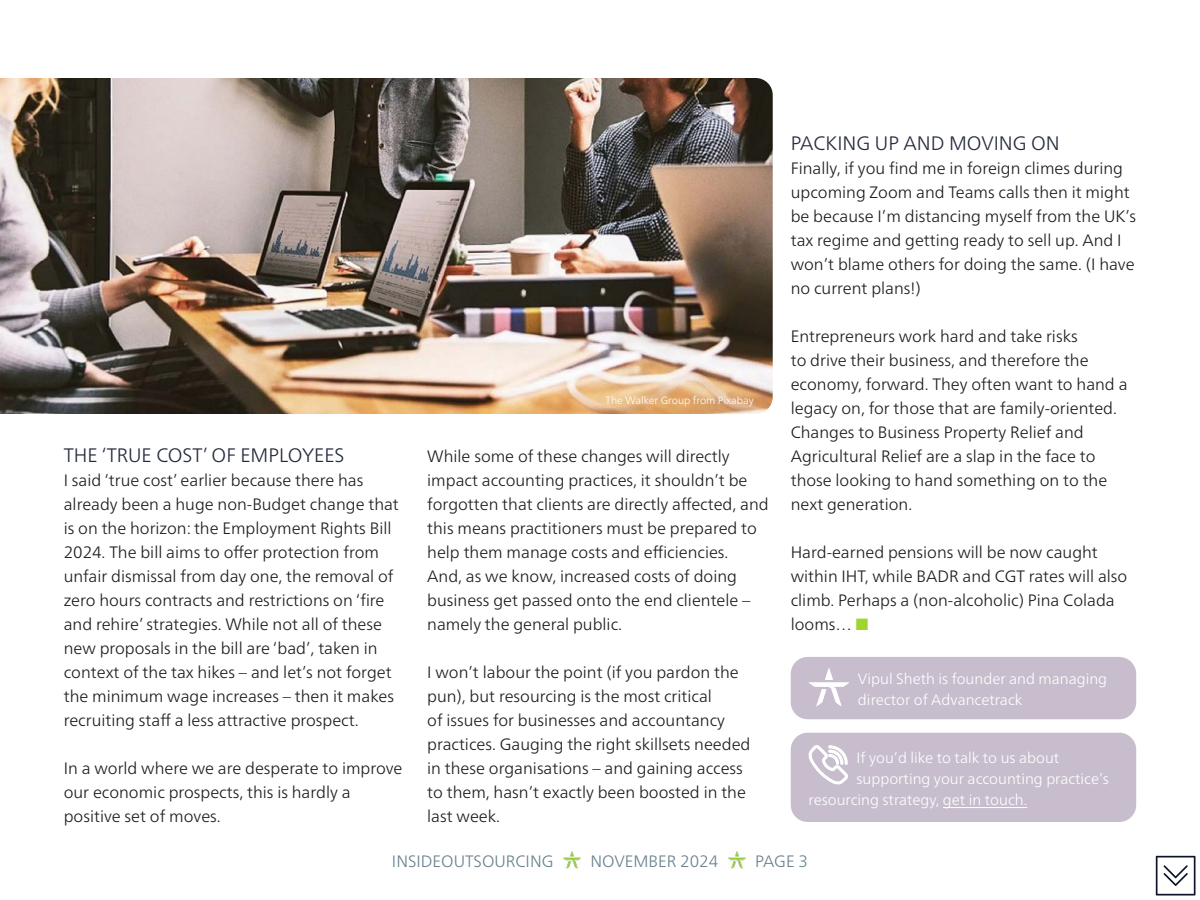
<style>
.page{position:relative;width:1200px;height:900px;background:#fff}
.page>*{position:absolute;margin:0;border:0;box-sizing:border-box;transform-origin:0 0}
.t1{font:300 19.5px "Frutiger Neue LTW1 G";color:#242a3d}
.t2{font:300 16.5px/24px "Frutiger Neue LTW1 G";color:#1a1a1a}
.t3{font:300 16.5px "Frutiger Neue LTW1 G";color:#68818d}
.t4{font:300 15px/21px "Frutiger Neue LTW1 G";color:#fff}
.t5{font:300 10.5px "Frutiger Neue LTW1 G";color:#fff}
.s1{color:#a0d62b}
</style>
<div class="page">
<img style="left:564px;top:852px;width:17px;height:16px">
<img style="left:728px;top:852px;width:17px;height:16px">
<svg style="left:1156px;top:856px;width:39px;height:39px"></svg>
<img style="left:0;top:78px;width:773px;height:336px">
<div style="left:791px;top:657px;width:345px;height:62px;background:#c7bdcc;border-radius:17px"></div>
<svg style="left:809px;top:668px;width:40px;height:38px"></svg>
<div style="left:791px;top:733px;width:345px;height:89px;background:#c7bdcc;border-radius:17px"></div>
<hr style="left:943px;top:807px;width:84px;height:1px;background:#fff">
<svg style="left:808px;top:732px;width:41px;height:53px"></svg>
<p class="t1" style="left:64px;top:443px;width:282px">THE ‘TRUE COST’ OF EMPLOYEES</p>
<p class="t2" style="left:64px;top:468px;width:337px">I said ‘true cost’ earlier because there has already been a huge non-Budget change that is on the horizon: the Employment Rights Bill 2024. The bill aims to offer protection from unfair dismissal from day one, the removal of zero hours contracts and restrictions on ‘fire and rehire’ strategies. While not all of these new proposals in the bill are ‘bad’, taken in context of the tax hikes – and let’s not forget the minimum wage increases – then it makes recruiting staff a less attractive prospect.</p>
<p class="t2" style="left:64px;top:756px;width:340px">In a world where we are desperate to improve our economic prospects, this is hardly a positive set of moves.</p>
<p class="t5" style="left:606px;top:394px;width:150px">The Walker Group from Pixabay</p>
<p class="t2" style="left:427px;top:444px;width:343px">While some of these changes will directly impact accounting practices, it shouldn’t be forgotten that clients are directly affected, and this means practitioners must be prepared to help them manage costs and efficiencies.<br>And, as we know, increased costs of doing business get passed onto the end clientele – namely the general public.</p>
<p class="t2" style="left:427px;top:660px;width:325px">I won’t labour the point (if you pardon the pun), but resourcing is the most critical<br>of issues for businesses and accountancy practices. Gauging the right skillsets needed in these organisations – and gaining access to them, hasn’t exactly been boosted in the last week.</p>
<p class="t1" style="left:791px;top:131px;width:271px">PACKING UP AND MOVING ON</p>
<p class="t2" style="left:791px;top:156px;width:347px">Finally, if you find me in foreign climes during upcoming Zoom and Teams calls then it might be because I’m distancing myself from the UK’s tax regime and getting ready to sell up. And I won’t blame others for doing the same. (I have no current plans!)</p>
<p class="t2" style="left:791px;top:324px;width:338px">Entrepreneurs work hard and take risks<br>to drive their business, and therefore the economy, forward. They often want to hand a legacy on, for those that are family-oriented.<br>Changes to Business Property Relief and Agricultural Relief are a slap in the face to those looking to hand something on to the next generation.</p>
<p class="t2" style="left:791px;top:540px;width:338px">Hard-earned pensions will be now caught within IHT, while BADR and CGT rates will also climb. Perhaps a (non-alcoholic) Pina Colada looms… <span class="s1">■</span></p>
<p class="t4" style="left:858px;top:668px;width:251px">Vipul Sheth is founder and managing director of Advancetrack</p>
<p class="t4" style="left:857px;top:747px;width:204px">If you’d like to talk to us about</p>
<p class="t4" style="left:857px;top:768px;width:254px">supporting your accounting practice’s</p>
<p class="t4" style="left:809px;top:789px;width:220px">resourcing strategy, get in touch.</p>
<p class="t3" style="left:392px;top:851px;width:163px">INSIDEOUTSOURCING</p>
<p class="t3" style="left:590px;top:851px;width:129px">NOVEMBER 2024</p>
<p class="t3" style="left:755px;top:851px;width:54px">PAGE 3</p>
</div>
